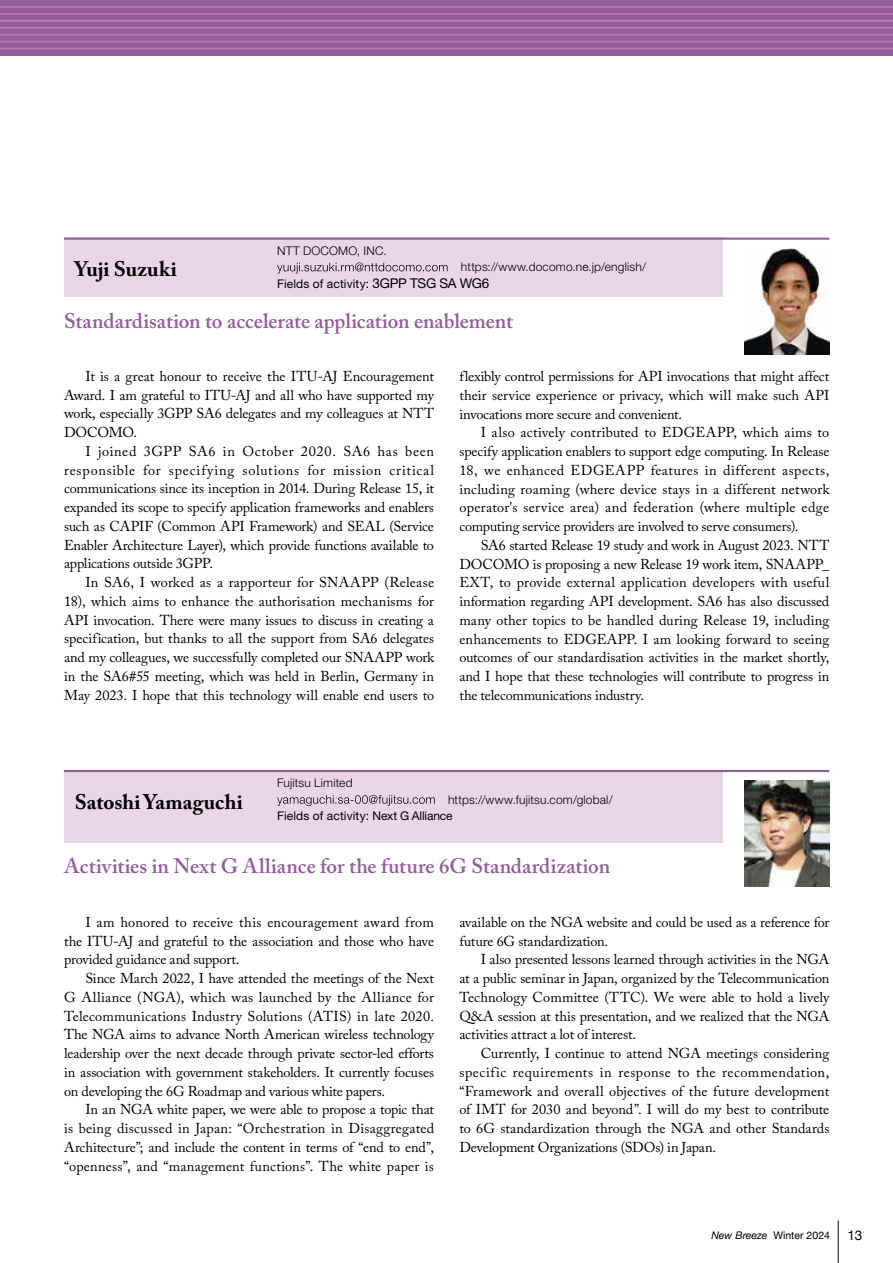
<style>
.page{position:relative;width:893px;height:1263px;background:#fff}
.page>*{position:absolute;margin:0;border:0;box-sizing:border-box;transform-origin:0 0}
.t1{font:600 21px "Adobe Caslon Pro";color:#925e9a}
.t2{font:700 21px "Adobe Caslon Pro";letter-spacing:.005em;color:#000}
.t3{font:14.25px/18.8px "Adobe Caslon Pro";letter-spacing:-.01em;color:#000;text-align:justify}
.t4{font:13.5px "Helvetica Neue";color:#000}
.t5{font:300 12px/16.5px "Helvetica Neue LT Std";letter-spacing:.015em;color:#000}
.t6{font:12px "Helvetica Neue LT Std";letter-spacing:.005em;color:#000}
.t7{font:10.5px "Helvetica Neue";color:#000}
.s1{font-weight:400}
.s2{font-weight:400;font-size:13.5px}
.s3{font-style:italic}
</style>
<div class="page">
<div style="left:0;top:0;width:893px;height:55px;background:#925e9a"></div>
<hr style="left:0;top:6px;width:893px;height:2px;background:#ba79b1">
<hr style="left:0;top:13px;width:893px;height:2px;background:#ba79b1">
<hr style="left:0;top:20px;width:893px;height:2px;background:#ba79b1">
<hr style="left:0;top:27px;width:893px;height:2px;background:#ba79b1">
<hr style="left:0;top:34px;width:893px;height:1px;background:#ba79b1">
<hr style="left:0;top:41px;width:893px;height:1px;background:#ba79b1">
<hr style="left:0;top:48px;width:893px;height:1px;background:#ba79b1">
<img style="left:744px;top:248px;width:85px;height:106px">
<div style="left:64px;top:238px;width:658px;height:59px;background:#ebd6e8"></div>
<hr style="left:64px;top:238px;width:765px;height:2px;background:#925e9a">
<svg style="left:277px;top:262px;width:171px;height:12px"></svg>
<img style="left:744px;top:780px;width:85px;height:107px">
<div style="left:64px;top:770px;width:658px;height:73px;background:#ebd6e8"></div>
<hr style="left:64px;top:770px;width:765px;height:2px;background:#925e9a">
<svg style="left:277px;top:795px;width:158px;height:11px"></svg>
<hr style="left:838px;top:1220px;width:1px;height:43px;background:#000">
<h1 class="t2" style="left:75px;top:257px;width:104px">Yuji Suzuki</h1>
<p class="t5" style="left:277px;top:242px;width:111px">NTT DOCOMO, INC.</p>
<p class="t5" style="left:277px;top:258px;width:371px;text-indent:184px">https://www.docomo.ne.jp/english/<br><span class="s1">Fields of activity:</span> <span class="s2">3GPP TSG SA WG6</span></p>
<h1 class="t1" style="left:64px;top:308px;width:450px">Standardisation to accelerate application enablement</h1>
<p class="t3" style="left:459px;top:367px;width:371px">flexibly control permissions for API invocations that might affect their service experience or privacy, which will make such API invocations more secure and convenient.</p>
<p class="t3" style="left:459px;top:423px;width:371px;text-indent:21px">I also actively contributed to EDGEAPP, which aims to specify application enablers to support edge computing. In Release 18, we enhanced EDGEAPP features in different aspects, including roaming (where device stays in a different network operator's service area) and federation (where multiple edge computing service providers are involved to serve consumers).</p>
<p class="t3" style="left:459px;top:536px;width:371px;text-indent:21px">SA6 started Release 19 study and work in August 2023. NTT DOCOMO is proposing a new Release 19 work item, SNAAPP_ EXT, to provide external application developers with useful information regarding API development. SA6 has also discussed many other topics to be handled during Release 19, including enhancements to EDGEAPP. I am looking forward to seeing outcomes of our standardisation activities in the market shortly, and I hope that these technologies will contribute to progress in the telecommunications industry.</p>
<p class="t3" style="left:64px;top:367px;width:371px;text-indent:21px">It is a great honour to receive the ITU-AJ Encouragement Award. I am grateful to ITU-AJ and all who have supported my work, especially 3GPP SA6 delegates and my colleagues at NTT DOCOMO.</p>
<p class="t3" style="left:64px;top:442px;width:371px;text-indent:21px">I joined 3GPP SA6 in October 2020. SA6 has been responsible for specifying solutions for mission critical communications since its inception in 2014. During Release 15, it expanded its scope to specify application frameworks and enablers such as CAPIF (Common API Framework) and SEAL (Service Enabler Architecture Layer), which provide functions available to applications outside 3GPP.</p>
<p class="t3" style="left:64px;top:573px;width:372px;text-indent:21px">In SA6, I worked as a rapporteur for SNAAPP (Release 18), which aims to enhance the authorisation mechanisms for API invocation. There were many issues to discuss in creating a specification, but thanks to all the support from SA6 delegates and my colleagues, we successfully completed our SNAAPP work in the SA6#55 meeting, which was held in Berlin, Germany in May 2023. I hope that this technology will enable end users to</p>
<h1 class="t2" style="left:75px;top:789px;width:170px">Satoshi Yamaguchi</h1>
<p class="t5" style="left:277px;top:774px;width:77px">Fujitsu Limited</p>
<p class="t5" style="left:448px;top:791px;width:166px">https://www.fujitsu.com/global/</p>
<p class="t6" style="left:277px;top:809px;width:177px">Fields of activity: Next G Alliance</p>
<h1 class="t1" style="left:64px;top:854px;width:548px">Activities in Next G Alliance for the future 6G Standardization</h1>
<p class="t3" style="left:64px;top:912px;width:371px;text-indent:21px">I am honored to receive this encouragement award from the ITU-AJ and grateful to the association and those who have provided guidance and support.</p>
<p class="t3" style="left:64px;top:969px;width:371px;text-indent:21px">Since March 2022, I have attended the meetings of the Next G Alliance (NGA), which was launched by the Alliance for Telecommunications Industry Solutions (ATIS) in late 2020.<br>The NGA aims to advance North American wireless technology leadership over the next decade through private sector-led efforts in association with government stakeholders. It currently focuses on developing the 6G Roadmap and various white papers.</p>
<p class="t3" style="left:64px;top:1100px;width:371px;text-indent:21px">In an NGA white paper, we were able to propose a topic that is being discussed in Japan: “Orchestration in Disaggregated Architecture”; and include the content in terms of “end to end”, “openness”, and “management functions”. The white paper is</p>
<p class="t3" style="left:459px;top:912px;width:371px">available on the NGA website and could be used as a reference for future 6G standardization.</p>
<p class="t3" style="left:459px;top:950px;width:371px;text-indent:21px">I also presented lessons learned through activities in the NGA at a public seminar in Japan, organized by the Telecommunication Technology Committee (TTC). We were able to hold a lively Q&amp;A session at this presentation, and we realized that the NGA activities attract a lot of interest.</p>
<p class="t3" style="left:459px;top:1044px;width:371px;text-indent:21px">Currently, I continue to attend NGA meetings considering specific requirements in response to the recommendation, “Framework and overall objectives of the future development of IMT for 2030 and beyond”. I will do my best to contribute to 6G standardization through the NGA and other Standards Development Organizations (SDOs) in Japan.</p>
<p class="t7" style="left:711px;top:1227px;width:120px"><span class="s3">New Breeze</span> Winter 2024</p>
<p class="t4" style="left:847px;top:1225px;width:17px">13</p>
</div>
